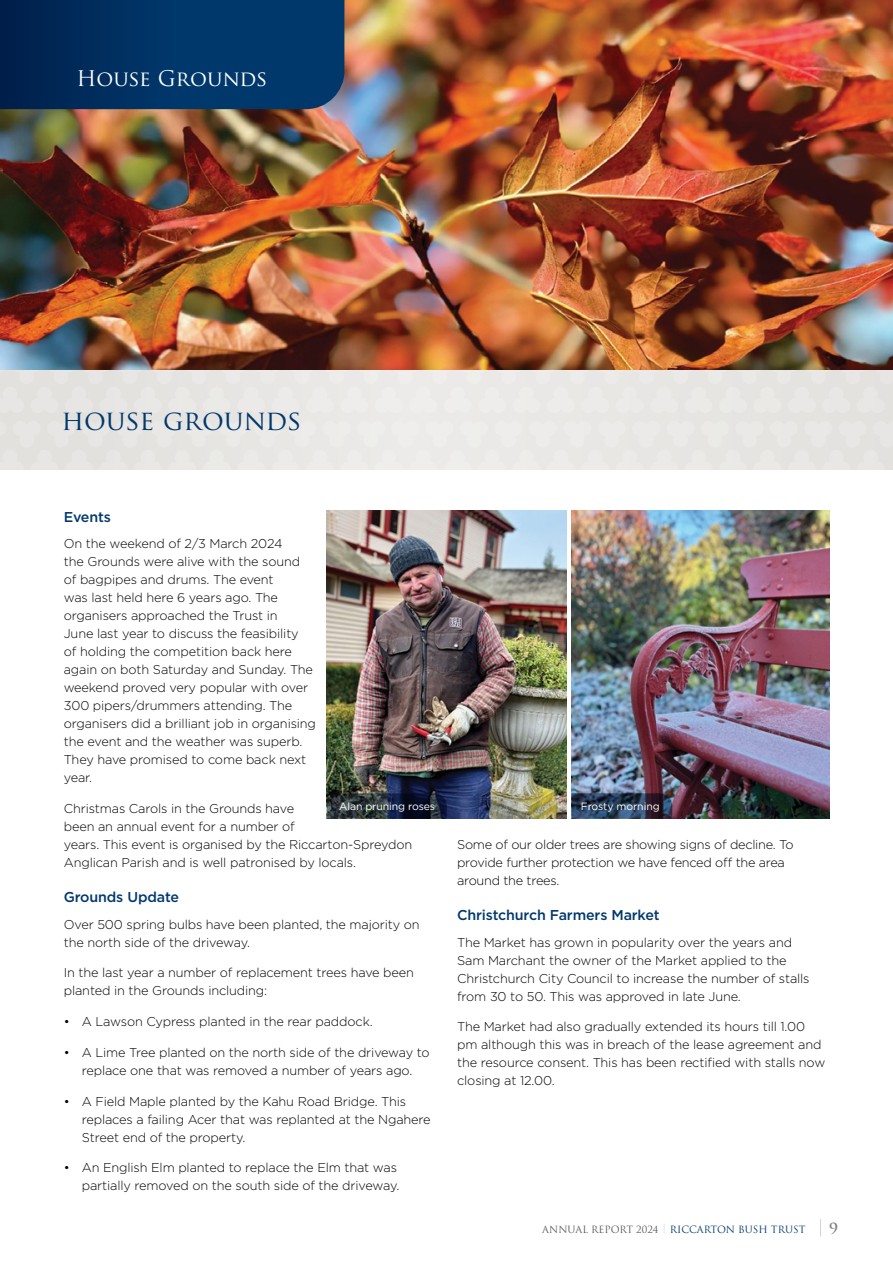
<style>
.page{position:relative;width:893px;height:1263px;background:#fff}
.page>*{position:absolute;margin:0;border:0;box-sizing:border-box;transform-origin:0 0}
.Heading{font:27px "Trajan Pro";color:#00386c}
.t1{font:21px "Trajan Pro";color:#fff}
.t2{font:700 15px "Trajan Pro";color:#808285}
.Sub_Heading{font:500 14.25px "Gotham";letter-spacing:-.01em;color:#00386c}
.Body_text{font:300 12.75px/18px "Gotham";letter-spacing:-.01em;color:#000}
.Body_tabs{font:300 12.75px/18px "Gotham";letter-spacing:-.01em;color:#000;text-align:center}
.t3{font:10.5px "Gotham";letter-spacing:-.01em;color:#fff}
.t4{font:9.75px "Trajan Pro";color:#00386c}
.s1{color:#58595b}
</style>
<div class="page">
<img style="left:0;top:0;width:893px;height:370px">
<svg style="left:0;top:0;width:344px;height:109px;background:#013263"></svg>
<div style="left:0;top:370px;width:893px;height:99px;background:#e9e8e5"></div>
<img style="left:327px;top:510px;width:240px;height:309px">
<svg style="left:327px;top:793px;width:120px;height:26px;background:#212b38"></svg>
<img style="left:572px;top:510px;width:257px;height:309px">
<svg style="left:572px;top:793px;width:100px;height:26px;background:#2b3953"></svg>
<svg style="left:820px;top:1219px;width:1px;height:17px"></svg>
<p class="t1" style="left:77px;top:65px;width:193px">House Grounds</p>
<p class="Heading" style="left:62px;top:403px;width:241px">house grounds</p>
<p class="Sub_Heading" style="left:64px;top:507px;width:49px">Events</p>
<p class="Body_text" style="left:64px;top:534px;width:254px">On the weekend of 2/3 March 2024<br>the Grounds were alive with the sound of bagpipes and drums. The event<br>was last held here 6 years ago. The organisers approached the Trust in<br>June last year to discuss the feasibility<br>of holding the competition back here again on both Saturday and Sunday. The weekend proved very popular with over 300 pipers/drummers attending. The organisers did a brilliant job in organising the event and the weather was superb.<br>They have promised to come back next year.</p>
<p class="Body_text" style="left:64px;top:799px;width:350px">Christmas Carols in the Grounds have<br>been an annual event for a number of<br>years. This event is organised by the Riccarton-Spreydon Anglican Parish and is well patronised by locals.</p>
<p class="Sub_Heading" style="left:64px;top:888px;width:117px">Grounds Update</p>
<p class="Body_text" style="left:64px;top:915px;width:357px">Over 500 spring bulbs have been planted, the majority on the north side of the driveway.</p>
<p class="Body_text" style="left:64px;top:963px;width:352px">In the last year a number of replacement trees have been planted in the Grounds including:</p>
<p class="Body_tabs" style="left:64px;top:1012px;width:310px">• A Lawson Cypress planted in the rear paddock.</p>
<p class="Body_tabs" style="left:64px;top:1043px;width:367px">• A Lime Tree planted on the north side of the driveway to replace one that was removed a number of years ago.</p>
<p class="Body_tabs" style="left:82px;top:1092px;width:350px;text-align:left;text-indent:-18px">• A Field Maple planted by the Kahu Road Bridge. This replaces a failing Acer that was replanted at the Ngahere<br>Street end of the property.</p>
<p class="Body_tabs" style="left:64px;top:1158px;width:337px;text-align:right">• An English Elm planted to replace the Elm that was partially removed on the south side of the driveway.</p>
<p class="t3" style="left:339px;top:799px;width:97px">Alan pruning roses</p>
<p class="t3" style="left:581px;top:799px;width:80px">Frosty morning</p>
<p class="Body_text" style="left:457px;top:835px;width:338px">Some of our older trees are showing signs of decline. To provide further protection we have fenced off the area around the trees.</p>
<p class="Sub_Heading" style="left:457px;top:906px;width:204px">Christchurch Farmers Market</p>
<p class="Body_text" style="left:457px;top:933px;width:354px">The Market has grown in popularity over the years and Sam Marchant the owner of the Market applied to the Christchurch City Council to increase the number of stalls from 30 to 50. This was approved in late June.</p>
<p class="Body_text" style="left:457px;top:1017px;width:370px">The Market had also gradually extended its hours till 1.00 pm although this was in breach of the lease agreement and the resource consent. This has been rectified with stalls now closing at 12.00.</p>
<p class="t4" style="left:542px;top:1223px;width:265px"><span class="s1">ANNUAL REPORT 2024</span> <sup>|</sup> RICCARTON BUSH TRUST</p>
<p class="t2" style="left:829px;top:1219px;width:10px">9</p>
</div>
